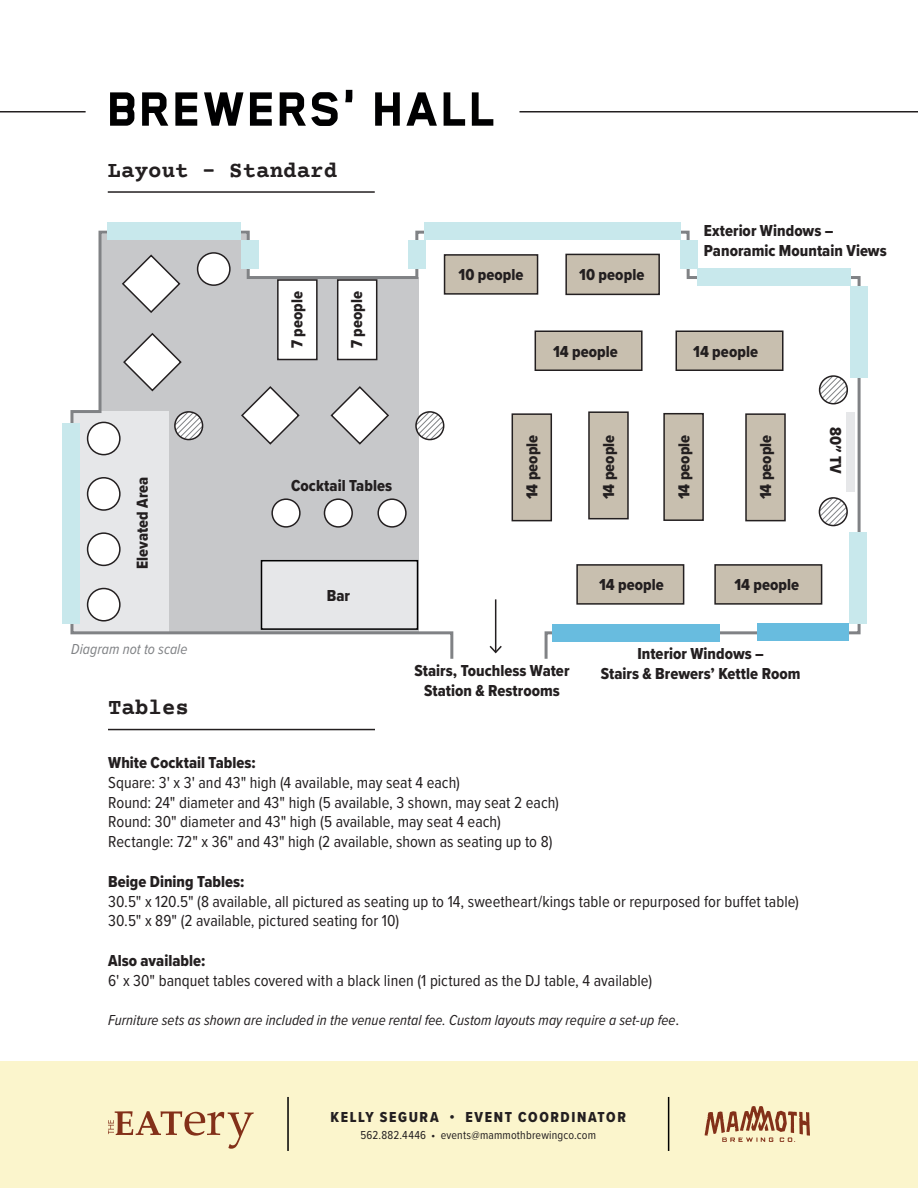
<style>
.page{position:relative;width:918px;height:1188px;background:#fff}
.page>*{position:absolute;margin:0;border:0;box-sizing:border-box;transform-origin:0 0}
.t1{font:800 55.5px "Blender Pro";letter-spacing:.04em;color:#000001}
.t2{font:700 22.5px "Courier Prime";color:#231f20}
.t3{font:16.5px/19.8px "Proxima Nova Cond";color:#231f20}
.t4{font:16.5px/19.8px "Proxima Nova Cond Extrabld";letter-spacing:.005em;color:#231f20;text-align:center}
.t5{font:italic 15px "Proxima Nova Cond";letter-spacing:.005em;color:#231f20}
.t6{font:15px "Proxima Nova Cond Extrabld";letter-spacing:.11em;color:#231f20}
.t7{font:italic 15px "Proxima Nova Cond";color:#808285}
.t8{font:12px "Proxima Nova Cond";letter-spacing:.015em;color:#231f20}
.s1{font-family:"Proxima Nova Cond Extrabld"}
.s2{font-style:normal;font-size:16.5px}
</style>
<div class="page">
<div style="left:0;top:1061px;width:918px;height:127px;background:#fbf5cc"></div>
<svg style="left:69px;top:230px;width:793px;height:429px"></svg>
<div style="left:424px;top:222px;width:257px;height:18px;background:#c8e8ec"></div>
<div style="left:697px;top:268px;width:154px;height:18px;background:#c8e8ec"></div>
<div style="left:850px;top:286px;width:18px;height:91px;background:#c8e8ec"></div>
<div style="left:680px;top:240px;width:17px;height:29px;background:#c8e8ec"></div>
<div style="left:408px;top:240px;width:17px;height:29px;background:#c8e8ec"></div>
<div style="left:241px;top:240px;width:17px;height:29px;background:#c8e8ec"></div>
<div style="left:849px;top:532px;width:17px;height:92px;background:#c8e8ec"></div>
<div style="left:107px;top:222px;width:134px;height:18px;background:#c8e8ec"></div>
<div style="left:63px;top:424px;width:17px;height:200px;background:#c8e8ec"></div>
<div style="left:552px;top:624px;width:168px;height:18px;background:#68bcdf"></div>
<div style="left:757px;top:624px;width:92px;height:17px;background:#68bcdf"></div>
<svg style="left:108px;top:1111px;width:146px;height:38px"></svg>
<hr style="left:287px;top:1097px;width:2px;height:54px;background:#000001">
<hr style="left:668px;top:1097px;width:1px;height:54px;background:#000001">
<svg style="left:705px;top:1106px;width:105px;height:36px"></svg>
<div style="left:338px;top:280px;width:39px;height:80px;background:#fff"></div>
<div style="left:337px;top:279px;width:40px;height:81px;border:2px solid #231f20"></div>
<div style="left:278px;top:280px;width:39px;height:80px;background:#fff"></div>
<div style="left:277px;top:279px;width:41px;height:81px;border:2px solid #231f20"></div>
<div style="left:445px;top:255px;width:93px;height:39px;background:#c8bfaf"></div>
<div style="left:444px;top:254px;width:94px;height:41px;border:2px solid #231f20"></div>
<div style="left:566px;top:254px;width:93px;height:40px;background:#c8bfaf"></div>
<div style="left:565px;top:254px;width:95px;height:41px;border:2px solid #231f20"></div>
<div style="left:577px;top:565px;width:107px;height:39px;background:#c8bfaf"></div>
<div style="left:576px;top:564px;width:108px;height:41px;border:2px solid #231f20"></div>
<div style="left:261px;top:560px;width:157px;height:70px;background:#e6e7e9;border:2px solid #000001"></div>
<div style="left:715px;top:565px;width:107px;height:39px;background:#c8bfaf"></div>
<div style="left:714px;top:564px;width:108px;height:41px;border:2px solid #231f20"></div>
<svg style="left:121px;top:253px;width:61px;height:61px"></svg>
<div style="left:846px;top:413px;width:9px;height:79px;background:#e6e7e9"></div>
<hr style="left:495px;top:599px;width:1px;height:53px;background:#231f20">
<svg style="left:488px;top:644px;width:15px;height:10px"></svg>
<div style="left:272px;top:499px;width:28px;height:28px;background:#fff;border-radius:50%"></div>
<div style="left:271px;top:498px;width:30px;height:30px;border:2px solid #231f20;border-radius:50%"></div>
<div style="left:324px;top:499px;width:28px;height:28px;background:#fff;border-radius:50%"></div>
<div style="left:324px;top:498px;width:29px;height:30px;border:2px solid #231f20;border-radius:50%"></div>
<div style="left:378px;top:499px;width:28px;height:28px;background:#fff;border-radius:50%"></div>
<div style="left:377px;top:498px;width:30px;height:30px;border:2px solid #231f20;border-radius:50%"></div>
<svg style="left:416px;top:412px;width:28px;height:28px"></svg>
<div style="left:415px;top:411px;width:29px;height:29px;border:2px solid #231f20;border-radius:50%"></div>
<svg style="left:819px;top:498px;width:28px;height:28px"></svg>
<div style="left:819px;top:497px;width:29px;height:29px;border:2px solid #231f20;border-radius:50%"></div>
<svg style="left:820px;top:376px;width:27px;height:28px"></svg>
<div style="left:819px;top:375px;width:29px;height:29px;border:2px solid #231f20;border-radius:50%"></div>
<svg style="left:122px;top:332px;width:61px;height:60px"></svg>
<svg style="left:240px;top:385px;width:61px;height:61px"></svg>
<svg style="left:329px;top:385px;width:61px;height:61px"></svg>
<hr style="left:0;top:111px;width:86px;height:2px;background:#231f20">
<hr style="left:519px;top:111px;width:399px;height:2px;background:#231f20">
<hr style="left:108px;top:191px;width:267px;height:2px;background:#231f20">
<div style="left:535px;top:331px;width:107px;height:39px;background:#c8bfaf"></div>
<div style="left:535px;top:331px;width:108px;height:40px;border:2px solid #231f20"></div>
<div style="left:676px;top:331px;width:107px;height:39px;background:#c8bfaf"></div>
<div style="left:676px;top:331px;width:108px;height:40px;border:2px solid #231f20"></div>
<div style="left:589px;top:412px;width:39px;height:107px;background:#c8bfaf"></div>
<div style="left:588px;top:411px;width:41px;height:108px;border:2px solid #231f20"></div>
<div style="left:664px;top:414px;width:39px;height:106px;background:#c8bfaf"></div>
<div style="left:663px;top:413px;width:41px;height:108px;border:2px solid #231f20"></div>
<hr style="left:108px;top:729px;width:267px;height:1px;background:#231f20">
<div style="left:746px;top:414px;width:39px;height:107px;background:#c8bfaf"></div>
<div style="left:745px;top:413px;width:41px;height:108px;border:2px solid #231f20"></div>
<div style="left:512px;top:414px;width:39px;height:107px;background:#c8bfaf"></div>
<div style="left:512px;top:413px;width:40px;height:108px;border:2px solid #231f20"></div>
<div style="left:198px;top:253px;width:32px;height:32px;background:#fff;border-radius:50%"></div>
<div style="left:197px;top:252px;width:34px;height:34px;border:2px solid #231f20;border-radius:50%"></div>
<svg style="left:175px;top:412px;width:28px;height:28px"></svg>
<div style="left:174px;top:411px;width:29px;height:29px;border:2px solid #231f20;border-radius:50%"></div>
<div style="left:88px;top:422px;width:32px;height:33px;background:#fff;border-radius:50%"></div>
<div style="left:87px;top:422px;width:34px;height:33px;border:2px solid #231f20;border-radius:50%"></div>
<div style="left:88px;top:478px;width:32px;height:32px;background:#fff;border-radius:50%"></div>
<div style="left:87px;top:477px;width:34px;height:34px;border:2px solid #231f20;border-radius:50%"></div>
<div style="left:88px;top:533px;width:32px;height:32px;background:#fff;border-radius:50%"></div>
<div style="left:87px;top:532px;width:34px;height:34px;border:2px solid #231f20;border-radius:50%"></div>
<div style="left:88px;top:589px;width:32px;height:32px;background:#fff;border-radius:50%"></div>
<div style="left:87px;top:588px;width:34px;height:34px;border:2px solid #231f20;border-radius:50%"></div>
<p class="t1" style="left:108px;top:79px;width:389px">BREWERS' HALL</p>
<p class="t2" style="left:108px;top:157px;width:231px">Layout - Standard</p>
<p class="t4" style="left:458px;top:265px;width:67px">10 people</p>
<p class="t4" style="left:579px;top:265px;width:67px">10 people</p>
<p class="t4" style="left:704px;top:221px;width:131px">Exterior Windows –</p>
<p class="t4" style="left:704px;top:241px;width:184px">Panoramic Mountain Views</p>
<p class="t4" style="left:132px;top:569px;width:94px;rotate:-90deg">Elevated Area</p>
<p class="t7" style="left:71px;top:637px;width:118px">Diagram not to scale</p>
<p class="t2" style="left:108px;top:695px;width:82px">Tables</p>
<p class="t4" style="left:287px;top:348px;width:59px;rotate:-90deg">7 people</p>
<p class="t4" style="left:347px;top:348px;width:59px;rotate:-90deg">7 people</p>
<p class="t4" style="left:291px;top:476px;width:103px">Cocktail Tables</p>
<p class="t4" style="left:553px;top:341px;width:66px">14 people</p>
<p class="t4" style="left:693px;top:341px;width:66px">14 people</p>
<p class="t4" style="left:522px;top:499px;width:66px;rotate:-90deg">14 people</p>
<p class="t4" style="left:756px;top:499px;width:66px;rotate:-90deg">14 people</p>
<p class="t4" style="left:599px;top:499px;width:66px;rotate:-90deg">14 people</p>
<p class="t4" style="left:674px;top:499px;width:66px;rotate:-90deg">14 people</p>
<p class="t4" style="left:327px;top:585px;width:25px">Bar</p>
<p class="t4" style="left:415px;top:661px;width:157px">Stairs, Touchless Water<br>Station &amp; Restrooms</p>
<p class="t4" style="left:599px;top:575px;width:66px">14 people</p>
<p class="t4" style="left:734px;top:575px;width:66px">14 people</p>
<p class="t4" style="left:601px;top:643px;width:201px">Interior Windows –<br>Stairs &amp; Brewers’ Kettle Room</p>
<p class="t4" style="left:108px;top:752px;width:149px">White Cocktail Tables:</p>
<p class="t3" style="left:108px;top:772px;width:353px">Square: 3' x 3' and 43" high (4 available, may seat 4 each)</p>
<p class="t3" style="left:108px;top:791px;width:452px">Round: 24" diameter and 43" high (5 available, 3 shown, may seat 2 each)</p>
<p class="t3" style="left:108px;top:811px;width:394px">Round: 30" diameter and 43" high (5 available, may seat 4 each)</p>
<p class="t3" style="left:108px;top:831px;width:446px">Rectangle: 72" x 36" and 43" high (2 available, shown as seating up to 8)</p>
<p class="t3" style="left:108px;top:871px;width:692px"><span class="s1">Beige Dining Tables:<br></span>30.5" x 120.5" (8 available, all pictured as seating up to 14, sweetheart/kings table or repurposed for buffet table)<br>30.5" x 89" (2 available, pictured seating for 10)</p>
<p class="t4" style="left:108px;top:950px;width:99px">Also available:</p>
<p class="t3" style="left:108px;top:970px;width:546px">6' x 30" banquet tables covered with a black linen (1 pictured as the DJ table, 4 available)</p>
<p class="t5" style="left:108px;top:1009px;width:572px">Furniture sets as shown are included in the venue rental fee. Custom layouts may require a set-up fee<span class="s2">.</span></p>
<p class="t4" style="left:846px;top:427px;width:49px;rotate:90deg">80″ TV</p>
<p class="t6" style="left:331px;top:1106px;width:297px">KELLY SEGURA • EVENT COORDINATOR</p>
<p class="t8" style="left:361px;top:1126px;width:237px">562.882.4446 • events@mammothbrewingco.com</p>
</div>
